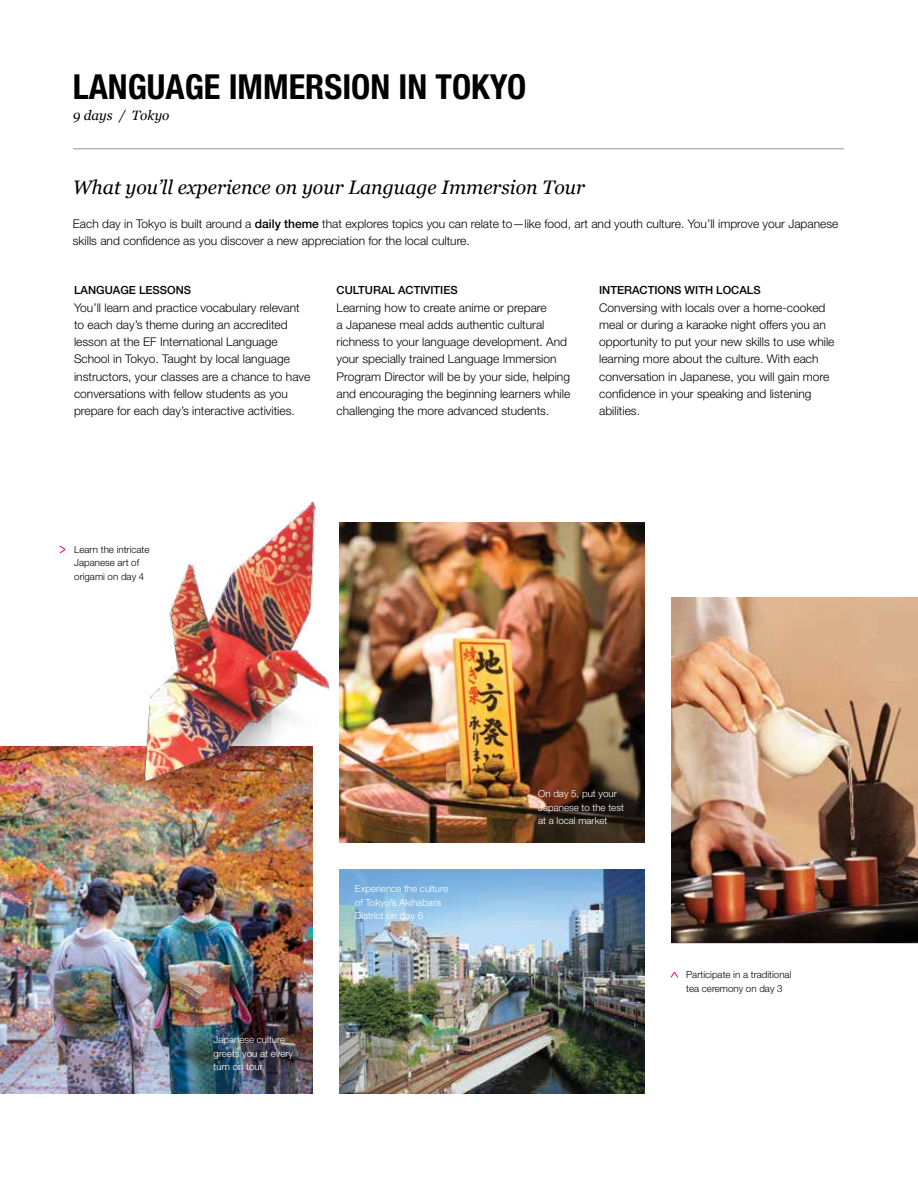
<style>
.page{position:relative;width:918px;height:1188px;background:#fff}
.page>*{position:absolute;margin:0;border:0;box-sizing:border-box;transform-origin:0 0}
.t1{font:700 condensed 34.5px "Helvetica Neue LT Std";color:#000}
.t2{font:italic 19.5px "Georgia";color:#000}
.t3{font:italic 13.5px "Georgia";color:#000}
.t4{font:300 12px/17.2px "Helvetica Neue LT Std";color:#000}
.t5{font:500 11.25px "Helvetica Neue LT Std";color:#000}
.t6{font:300 9.75px/13.5px "Helvetica Neue LT Std";color:#fff}
.t7{font:300 9.75px/13.5px "Helvetica Neue LT Std";color:#000}
.s1{font-weight:500}
</style>
<div class="page">
<img style="left:359px;top:523px;width:286px;height:319px">
<img style="left:0;top:747px;width:313px;height:347px">
<img style="left:672px;top:597px;width:246px;height:346px">
<hr style="left:73px;top:149px;width:771px;height:1px;background:#939598">
<img style="left:340px;top:869px;width:305px;height:225px">
<svg style="left:59px;top:545px;width:7px;height:9px"></svg>
<svg style="left:670px;top:972px;width:9px;height:6px"></svg>
<img style="left:97px;top:501px;width:262px;height:353px">
<h1 class="t1" style="left:73px;top:66px;width:455px">LANGUAGE IMMERSION IN TOKYO</h1>
<p class="t3" style="left:73px;top:107px;width:98px">9 days / Tokyo</p>
<h2 class="t2" style="left:73px;top:175px;width:514px">What you’ll experience on your Language Immersion Tour</h2>
<p class="t4" style="left:73px;top:215px;width:767px">Each day in Tokyo is built around a <span class="s1">daily theme</span> that explores topics you can relate to—like food, art and youth culture. You’ll improve your Japanese skills and confidence as you discover a new appreciation for the local culture.</p>
<p class="t5" style="left:74px;top:284px;width:119px">LANGUAGE LESSONS</p>
<p class="t4" style="left:74px;top:299px;width:238px">You’ll learn and practice vocabulary relevant to each day’s theme during an accredited lesson at the EF International Language School in Tokyo. Taught by local language instructors, your classes are a chance to have conversations with fellow students as you prepare for each day’s interactive activities.</p>
<p class="t5" style="left:337px;top:284px;width:123px">CULTURAL ACTIVITIES</p>
<p class="t4" style="left:337px;top:299px;width:235px">Learning how to create anime or prepare<br>a Japanese meal adds authentic cultural richness to your language development. And your specially trained Language Immersion Program Director will be by your side, helping and encouraging the beginning learners while challenging the more advanced students.</p>
<p class="t5" style="left:599px;top:284px;width:163px">INTERACTIONS WITH LOCALS</p>
<p class="t4" style="left:599px;top:299px;width:237px">Conversing with locals over a home-cooked meal or during a karaoke night offers you an opportunity to put your new skills to use while learning more about the culture. With each conversation in Japanese, you will gain more confidence in your speaking and listening abilities.</p>
<p class="t7" style="left:74px;top:542px;width:77px">Learn the intricate<br>Japanese art of origami on day 4</p>
<p class="t6" style="left:214px;top:1033px;width:81px">Japanese culture greets you at every turn on tour</p>
<p class="t6" style="left:355px;top:882px;width:95px">Experience the culture of Tokyo’s Akihabara<br>District on day 6</p>
<p class="t6" style="left:538px;top:787px;width:87px">On day 5, put your<br>Japanese to the test at a local market</p>
<p class="t7" style="left:686px;top:968px;width:107px">Participate in a traditional tea ceremony on day 3</p>
</div>
